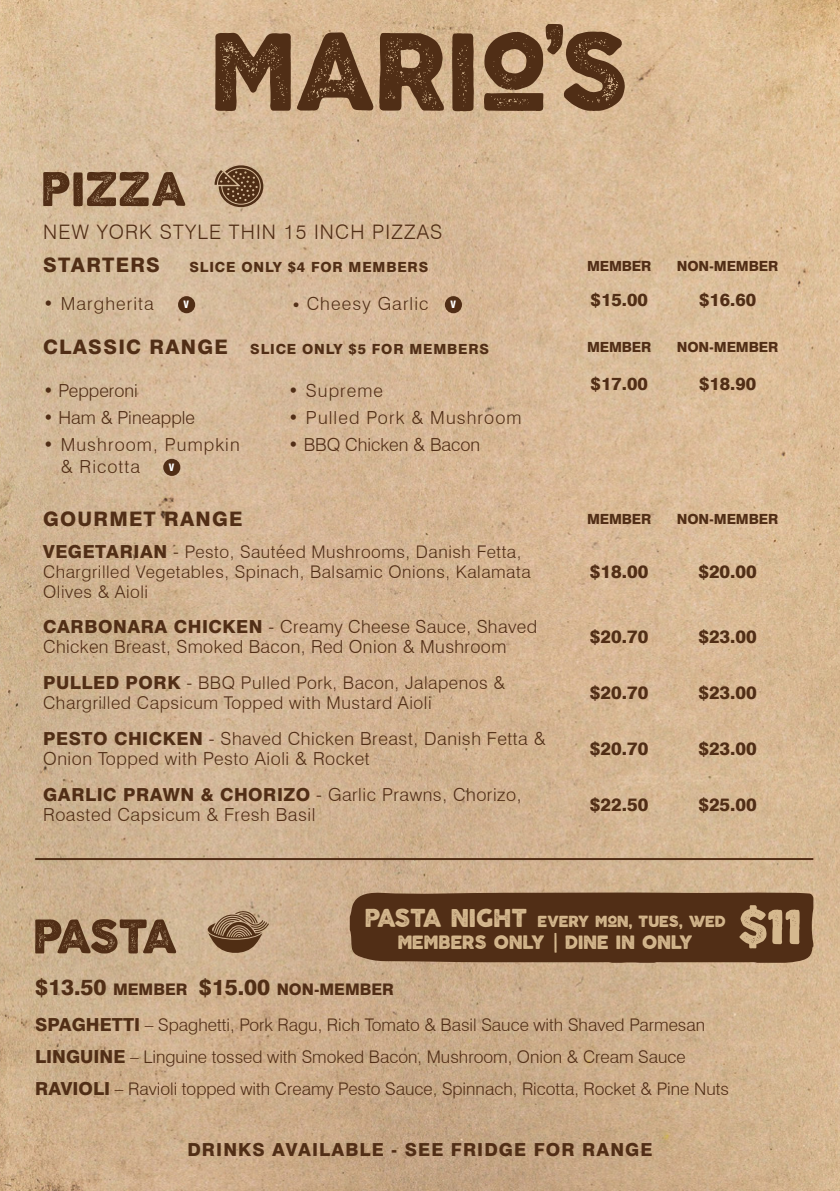
<style>
.page{position:relative;width:840px;height:1191px;background:#fff}
.page>*{position:absolute;margin:0;border:0;box-sizing:border-box;transform-origin:0 0}
.t1{font:60.8px "Brawls Typeface Rough";color:#d5b88e}
.t2{font:60px "Brawls Typeface Rough";letter-spacing:-.01em;color:#512e16}
.t3{font:24px "Brawls Typeface Rough";color:#d5b88e}
.t4{font:300 20px "Swiss 721 BT";letter-spacing:.06em;color:#512e16}
.t5{font:20px "Brawls Typeface Rough";color:#d5b88e}
.t6{font:800 20px "Swiss 721 BT";letter-spacing:.06em;color:#512e16}
.t7{font:300 18px/20px "Swiss 721 BT";letter-spacing:.03em;color:#512e16}
.t8{font:800 18px "Swiss 721 BT";letter-spacing:.06em;color:#512e16}
.t9{font:300 18px/21.6px "Swiss 721 BT";letter-spacing:.06em;color:#512e16}
.t10{font:300 18px "Swiss 721 BT";color:#512e16}
.t11{font:300 17.6px/20px "Swiss 721 BT";letter-spacing:.03em;color:#512e16}
.t12{font:800 17.6px "Swiss 721 BT";color:#512e16}
.t13{font:300 17.4px/32px "Swiss 721 BT";color:#512e16}
.t14{font:300 17.4px/20px "Swiss 721 BT";letter-spacing:.03em;color:#512e16}
.t15{font:800 16px "Swiss 721 BT";color:#512e16}
.t16{font:800 14px "Swiss 721 BT";letter-spacing:.06em;color:#512e16}
.t17{font:800 14px "Swiss 721 BT";letter-spacing:-.01em;color:#512e16}
.t18{font:900 condensed 10px "Swiss 721 BT";color:#fff}
.s1{font-size:20px}
.s2{font-family:"Brawls Typeface Rough";font-weight:400}
.s3{font-weight:900;font-stretch:condensed;font-size:10px;color:#fff}
.s4{font-weight:800;font-size:18px}
.s5{font-size:18px}
.s6{font-weight:800}
.s7{font-size:32px}
.s8{font-size:22px}
</style>
<div class="page">
<img style="left:0;top:0;width:839px;height:1191px">
<svg style="left:215px;top:33px;width:75px;height:78px"></svg>
<svg style="left:297px;top:32px;width:76px;height:79px"></svg>
<svg style="left:379px;top:33px;width:64px;height:78px"></svg>
<svg style="left:452px;top:33px;width:21px;height:78px"></svg>
<svg style="left:483px;top:24px;width:141px;height:87px"></svg>
<hr style="left:35px;top:858px;width:777px;height:2px;background:#512e16">
<svg style="left:214px;top:165px;width:49px;height:42px"></svg>
<svg style="left:207px;top:910px;width:62px;height:45px"></svg>
<div style="left:349px;top:891px;width:463px;height:71px;background:#512e16"></div>
<div style="left:163px;top:459px;width:17px;height:17px;background:#512e16;border-radius:50%"></div>
<div style="left:178px;top:296px;width:17px;height:17px;background:#512e16;border-radius:50%"></div>
<div style="left:444px;top:296px;width:17px;height:17px;background:#512e16;border-radius:50%"></div>
<h2 class="t2" style="left:43px;top:158px;width:146px">pizza</h2>
<p class="t4" style="left:43px;top:219px;width:400px">NEW YORK STYLE THIN 15 INCH PIZZAS</p>
<p class="t6" style="left:43px;top:253px;width:118px">STARTERS</p>
<p class="t16" style="left:189px;top:259px;width:240px">SLICE ONLY $4 FOR MEMBERS</p>
<p class="t17" style="left:586px;top:257px;width:66px">MEMBER</p>
<p class="t17" style="left:676px;top:257px;width:103px">NON-MEMBER</p>
<p class="t12" style="left:590px;top:289px;width:59px">$15.00</p>
<p class="t12" style="left:698px;top:289px;width:59px">$16.60</p>
<p class="t16" style="left:43px;top:340px;width:447px"><span class="s1">CLASSIC RANGE</span> SLICE ONLY $5 FOR MEMBERS</p>
<p class="t17" style="left:586px;top:339px;width:66px">MEMBER</p>
<p class="t17" style="left:676px;top:339px;width:103px">NON-MEMBER</p>
<p class="t12" style="left:590px;top:373px;width:59px">$17.00</p>
<p class="t12" style="left:698px;top:373px;width:59px">$18.90</p>
<p class="t9" style="left:43px;top:292px;width:112px">• Margherita</p>
<p class="t18" style="left:183px;top:299px;width:7px">V</p>
<p class="t9" style="left:293px;top:292px;width:164px"><span class="s2">•</span> Cheesy Garlic <span class="s3">V</span></p>
<p class="t10" style="left:43px;top:379px;width:96px">• Pepperoni</p>
<p class="t9" style="left:288px;top:379px;width:96px">• Supreme</p>
<p class="t10" style="left:43px;top:407px;width:153px">• Ham &amp; Pineapple</p>
<p class="t9" style="left:288px;top:407px;width:234px">• Pulled Pork &amp; Mushroom</p>
<p class="t9" style="left:61px;top:434px;width:180px;text-indent:-18px">• Mushroom, Pumpkin &amp; Ricotta</p>
<p class="t10" style="left:288px;top:434px;width:193px">• BBQ Chicken &amp; Bacon</p>
<p class="t18" style="left:169px;top:461px;width:7px">V</p>
<p class="t6" style="left:43px;top:506px;width:201px">GOURMET RANGE</p>
<p class="t17" style="left:586px;top:510px;width:66px">MEMBER</p>
<p class="t17" style="left:676px;top:510px;width:103px">NON-MEMBER</p>
<p class="t14" style="left:43px;top:542px;width:488px"><span class="s4">VEGETARIAN</span> <span class="s5">-</span> Pesto, Sautéed Mushrooms, Danish Fetta,<br>Chargrilled Vegetables, Spinach, Balsamic Onions, Kalamata<br>Olives &amp; Aioli</p>
<p class="t8" style="left:589px;top:561px;width:60px">$18.00</p>
<p class="t8" style="left:698px;top:561px;width:60px">$20.00</p>
<p class="t7" style="left:43px;top:616px;width:495px"><span class="s6">CARBONARA CHICKEN</span> - Creamy Cheese Sauce, Shaved<br>Chicken Breast, Smoked Bacon, Red Onion &amp; Mushroom</p>
<p class="t8" style="left:589px;top:625px;width:60px">$20.70</p>
<p class="t8" style="left:698px;top:625px;width:60px">$23.00</p>
<p class="t11" style="left:43px;top:673px;width:463px"><span class="s4">PULLED PORK</span> <span class="s5">-</span> BBQ Pulled Pork, Bacon, Jalapenos &amp;<br>Chargrilled Capsicum Topped with Mustard Aioli</p>
<p class="t8" style="left:589px;top:682px;width:60px">$20.70</p>
<p class="t8" style="left:698px;top:682px;width:60px">$23.00</p>
<p class="t7" style="left:43px;top:729px;width:503px"><span class="s6">PESTO CHICKEN</span> - Shaved Chicken Breast, Danish Fetta &amp;<br>Onion Topped with Pesto Aioli &amp; Rocket</p>
<p class="t8" style="left:589px;top:738px;width:60px">$20.70</p>
<p class="t8" style="left:698px;top:738px;width:60px">$23.00</p>
<p class="t7" style="left:43px;top:784px;width:479px"><span class="s6">GARLIC PRAWN &amp; CHORIZO</span> - Garlic Prawns, Chorizo,<br>Roasted Capsicum &amp; Fresh Basil</p>
<p class="t8" style="left:589px;top:793px;width:60px">$22.50</p>
<p class="t8" style="left:698px;top:793px;width:60px">$25.00</p>
<p class="t5" style="left:365px;top:910px;width:362px"><span class="s7">pasta night</span> every mon, tues, wed</p>
<h3 class="t3" style="left:398px;top:929px;width:296px">members Only | dine in Only</h3>
<h2 class="t2" style="left:35px;top:905px;width:145px">pasta</h2>
<p class="t15" style="left:35px;top:979px;width:360px"><span class="s8">$13.50</span> MEMBER <span class="s8">$15.00</span> NON-MEMBER</p>
<p class="t13" style="left:35px;top:1008px;width:695px"><span class="s4">SPAGHETTI</span> – Spaghetti, Pork Ragu, Rich Tomato &amp; Basil Sauce with Shaved Parmesan<br><span class="s4">LINGUINE</span> – Linguine tossed with Smoked Bacon, Mushroom, Onion &amp; Cream Sauce<br><span class="s4">RAVIOLI</span> – Ravioli topped with Creamy Pesto Sauce, Spinnach, Ricotta, Rocket &amp; Pine Nuts</p>
<h1 class="t1" style="left:739px;top:895px;width:65px">$11</h1>
<p class="t8" style="left:187px;top:1138px;width:466px">DRINKS AVAILABLE - SEE FRIDGE FOR RANGE</p>
</div>
